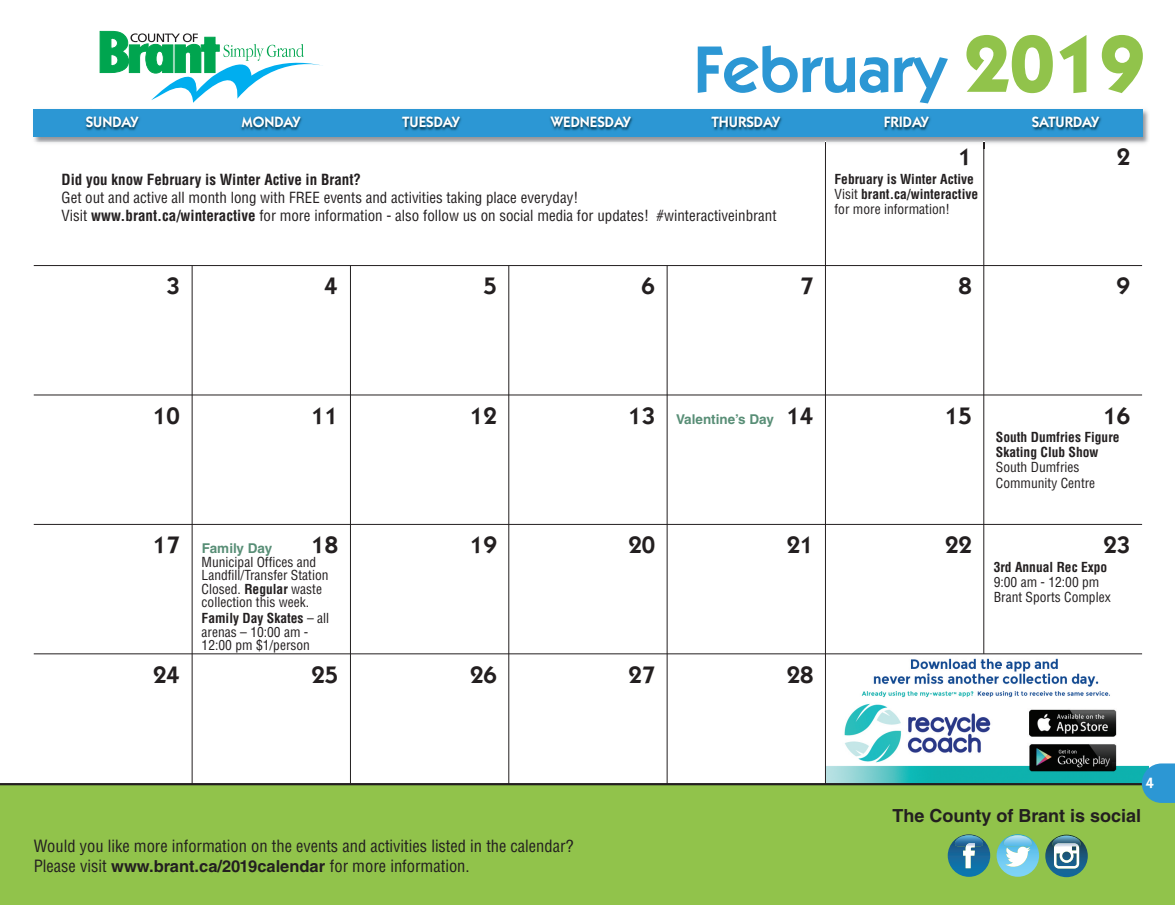
<style>
.page{position:relative;width:1175px;height:905px;background:#fff}
.page>*{position:absolute;margin:0;border:0;box-sizing:border-box;transform-origin:0 0}
.t1{font:600 66px "ITC Kabel Std";color:#2c97d4}
.t2{font:600 24px "ITC Kabel Std";color:#231f20}
.t3{font:700 18px "Helvetica LT Std";color:#231f20}
.t4{font:condensed 16.5px/19.8px "Helvetica LT Std";color:#231f20}
.t5{font:condensed 15px/18px "Helvetica LT Std";color:#231f20}
.t6{font:600 15px "ITC Kabel Std";color:#fff}
.t7{font:700 condensed 15px "Helvetica LT Std";color:#231f20}
.t8{font:condensed 13.5px/13.5px "Helvetica LT Std";color:#231f20}
.t9{font:700 condensed 13.5px/15px "Helvetica LT Std";color:#231f20}
.t10{font:700 13.5px "Helvetica LT Std";color:#588e76}
.s1{font-weight:700;font-size:81px;color:#91c34b}
.s2{font-weight:700}
.s3{font-weight:400}
.s4{font-weight:700;font-stretch:normal}
</style>
<div class="page">
<img style="left:826px;top:653px;width:317px;height:130px">
<div style="left:0;top:783px;width:1174px;height:121px;background:#91c34b"></div>
<hr style="left:192px;top:265px;width:1px;height:519px;background:#231f20">
<hr style="left:350px;top:265px;width:1px;height:519px;background:#231f20">
<hr style="left:508px;top:265px;width:1px;height:519px;background:#231f20">
<hr style="left:667px;top:265px;width:1px;height:519px;background:#231f20">
<hr style="left:825px;top:142px;width:1px;height:642px;background:#231f20">
<hr style="left:983px;top:142px;width:1px;height:511px;background:#231f20">
<img style="left:37px;top:142px;width:1110px;height:6px">
<hr style="left:34px;top:265px;width:1108px;height:1px;background:#231f20">
<hr style="left:34px;top:395px;width:1108px;height:1px;background:#231f20">
<hr style="left:34px;top:524px;width:1108px;height:1px;background:#231f20">
<hr style="left:34px;top:653px;width:1108px;height:1px;background:#231f20">
<img style="left:33px;top:109px;width:1116px;height:33px">
<svg style="left:99px;top:30px;width:224px;height:73px"></svg>
<hr style="left:0;top:783px;width:1174px;height:2px;background:#231f20">
<img style="left:1045px;top:834px;width:42px;height:43px">
<svg style="left:1054px;top:846px;width:25px;height:22px"></svg>
<img style="left:1052px;top:835px;width:28px;height:11px">
<img style="left:1054px;top:843px;width:24px;height:3px">
<img style="left:947px;top:834px;width:43px;height:42px">
<img style="left:954px;top:835px;width:29px;height:11px">
<svg style="left:963px;top:843px;width:11px;height:25px"></svg>
<img style="left:996px;top:834px;width:43px;height:42px">
<svg style="left:1005px;top:846px;width:25px;height:20px"></svg>
<img style="left:1003px;top:835px;width:29px;height:11px">
<svg style="left:1141px;top:763px;width:33px;height:39px"></svg>
<h1 class="t1" style="left:693px;top:47px;width:453px">February <span class="s1">2019</span></h1>
<p class="t6" style="left:86px;top:117px;width:54px">SUNDAY</p>
<p class="t6" style="left:242px;top:117px;width:60px">MONDAY</p>
<p class="t6" style="left:402px;top:117px;width:59px">TUESDAY</p>
<p class="t6" style="left:550px;top:117px;width:82px">WEDNESDAY</p>
<p class="t6" style="left:711px;top:117px;width:70px">THURSDAY</p>
<p class="t6" style="left:883px;top:117px;width:47px">FRIDAY</p>
<p class="t6" style="left:1031px;top:117px;width:69px">SATURDAY</p>
<p class="t7" style="left:62px;top:174px;width:301px">Did you know February is Winter Active in Brant?</p>
<p class="t5" style="left:62px;top:190px;width:716px">Get out and active all month long with FREE events and activities taking place everyday!<br>Visit <span class="s2">www.brant.ca/winteractive</span> for more information - also follow us on social media for updates! #winteractiveinbrant</p>
<h2 class="t2" style="left:958px;top:148px;width:15px">1</h2>
<h2 class="t2" style="left:1116px;top:148px;width:15px">2</h2>
<p class="t9" style="left:834px;top:172px;width:145px">February is Winter Active<br><span class="s3">Visit</span> brant.ca/winteractive <span class="s3">for more information!</span></p>
<h2 class="t2" style="left:166px;top:278px;width:15px">3</h2>
<h2 class="t2" style="left:324px;top:278px;width:15px">4</h2>
<h2 class="t2" style="left:483px;top:278px;width:15px">5</h2>
<h2 class="t2" style="left:641px;top:278px;width:15px">6</h2>
<h2 class="t2" style="left:800px;top:278px;width:15px">7</h2>
<h2 class="t2" style="left:958px;top:278px;width:15px">8</h2>
<h2 class="t2" style="left:1116px;top:278px;width:15px">9</h2>
<h2 class="t2" style="left:153px;top:407px;width:28px">10</h2>
<h2 class="t2" style="left:311px;top:407px;width:28px">11</h2>
<h2 class="t2" style="left:470px;top:407px;width:28px">12</h2>
<h2 class="t2" style="left:628px;top:407px;width:28px">13</h2>
<h2 class="t2" style="left:787px;top:407px;width:28px">14</h2>
<h2 class="t2" style="left:945px;top:407px;width:28px">15</h2>
<h2 class="t2" style="left:1103px;top:407px;width:28px">16</h2>
<p class="t10" style="left:676px;top:414px;width:99px">Valentine’s Day</p>
<p class="t9" style="left:995px;top:431px;width:125px">South Dumfries Figure<br>Skating Club Show</p>
<p class="t8" style="left:995px;top:461px;width:101px;line-height:15px">South Dumfries<br>Community Centre</p>
<h2 class="t2" style="left:153px;top:537px;width:28px">17</h2>
<h2 class="t2" style="left:311px;top:537px;width:28px">18</h2>
<h2 class="t2" style="left:470px;top:537px;width:28px">19</h2>
<h2 class="t2" style="left:628px;top:537px;width:28px">20</h2>
<h2 class="t2" style="left:787px;top:537px;width:28px">21</h2>
<h2 class="t2" style="left:945px;top:537px;width:28px">22</h2>
<h2 class="t2" style="left:1103px;top:537px;width:28px">23</h2>
<p class="t10" style="left:202px;top:543px;width:72px">Family Day</p>
<p class="t8" style="left:202px;top:556px;width:128px">Municipal Offices and<br>Landfill/Transfer Station<br>Closed. <span class="s2">Regular</span> waste collection this week.</p>
<p class="t8" style="left:202px;top:612px;width:129px"><span class="s2">Family Day Skates</span> – all arenas – 10:00 am -<br>12:00 pm $1/person</p>
<p class="t9" style="left:993px;top:560px;width:115px">3rd Annual Rec Expo</p>
<p class="t8" style="left:993px;top:575px;width:118px;line-height:15px">9:00 am - 12:00 pm<br>Brant Sports Complex</p>
<h2 class="t2" style="left:153px;top:666px;width:28px">24</h2>
<h2 class="t2" style="left:311px;top:666px;width:28px">25</h2>
<h2 class="t2" style="left:470px;top:666px;width:28px">26</h2>
<h2 class="t2" style="left:628px;top:666px;width:28px">27</h2>
<h2 class="t2" style="left:787px;top:666px;width:28px">28</h2>
<p class="t4" style="left:34px;top:837px;width:541px">Would you like more information on the events and activities listed in the calendar?<br>Please visit <span class="s4">www.brant.ca/2019calendar</span> for more information.</p>
<p class="t6" style="left:1145px;top:777px;width:10px">4</p>
<h3 class="t3" style="left:892px;top:809px;width:250px">The County of Brant is social</h3>
</div>
